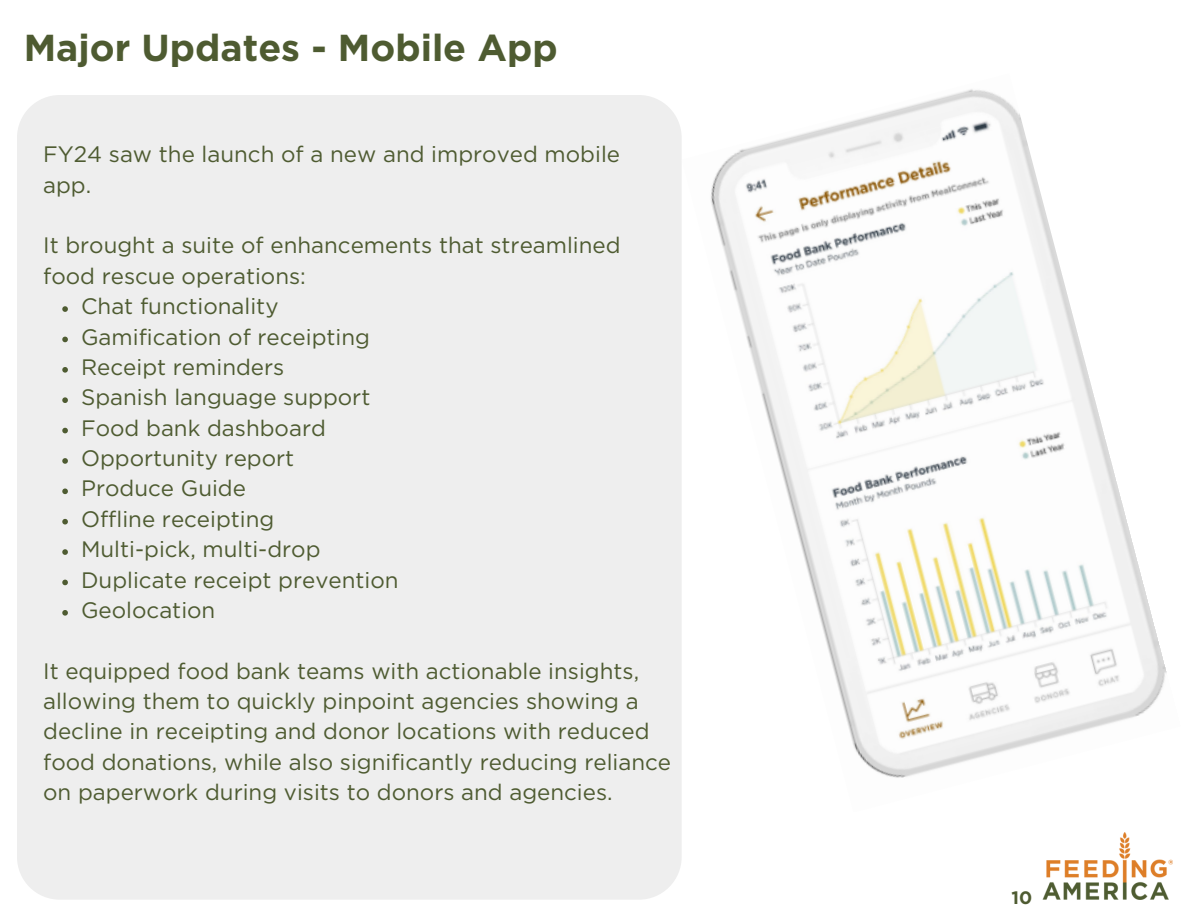
<style>
.page{position:relative;width:1188px;height:918px;background:#fff}
.page>*{position:absolute;margin:0;border:0;box-sizing:border-box;transform-origin:0 0}
.t1{font:700 37.5px "Gotham";color:#4e5b31}
.t2{font:22.35px/30.3px "Gotham";color:#4e5b31}
.t3{font:700 18px "Gotham";color:#4e5b31}
</style>
<div class="page">
<div style="left:17px;top:95px;width:665px;height:805px;background:#eee"></div>
<svg style="left:62px;top:306px;width:6px;height:6px"></svg>
<svg style="left:62px;top:337px;width:6px;height:5px"></svg>
<svg style="left:62px;top:367px;width:6px;height:6px"></svg>
<svg style="left:62px;top:397px;width:6px;height:6px"></svg>
<svg style="left:62px;top:428px;width:6px;height:5px"></svg>
<svg style="left:62px;top:458px;width:6px;height:6px"></svg>
<svg style="left:62px;top:489px;width:6px;height:5px"></svg>
<svg style="left:62px;top:519px;width:6px;height:6px"></svg>
<svg style="left:62px;top:549px;width:6px;height:6px"></svg>
<svg style="left:62px;top:580px;width:6px;height:5px"></svg>
<svg style="left:62px;top:610px;width:6px;height:6px"></svg>
<img style="left:711px;top:89px;width:456px;height:689px">
<img style="left:1042px;top:833px;width:130px;height:66px">
<p class="t1" style="left:24px;top:34px;width:536px">Major Updates - Mobile App</p>
<h1 class="t2" style="left:43px;top:140px;width:578px">FY24 saw the launch of a new and improved mobile app.</h1>
<p class="t2" style="left:43px;top:232px;width:579px">It brought a suite of enhancements that streamlined food rescue operations:</p>
<p class="t2" style="left:81px;top:292px;width:199px">Chat functionality</p>
<p class="t2" style="left:81px;top:323px;width:290px">Gamification of receipting</p>
<p class="t2" style="left:81px;top:353px;width:205px">Receipt reminders</p>
<p class="t2" style="left:81px;top:383px;width:291px">Spanish language support</p>
<p class="t2" style="left:81px;top:414px;width:246px">Food bank dashboard</p>
<p class="t2" style="left:81px;top:444px;width:215px">Opportunity report</p>
<p class="t2" style="left:81px;top:475px;width:166px">Produce Guide</p>
<p class="t2" style="left:81px;top:505px;width:195px">Offline receipting</p>
<p class="t2" style="left:81px;top:535px;width:241px">Multi-pick, multi-drop</p>
<p class="t2" style="left:81px;top:566px;width:319px">Duplicate receipt prevention</p>
<p class="t2" style="left:81px;top:596px;width:136px">Geolocation</p>
<p class="t2" style="left:43px;top:657px;width:630px">It equipped food bank teams with actionable insights, allowing them to quickly pinpoint agencies showing a decline in receipting and donor locations with reduced food donations, while also significantly reducing reliance on paperwork during visits to donors and agencies.</p>
<p class="t3" style="left:1012px;top:891px;width:22px">10</p>
</div>
